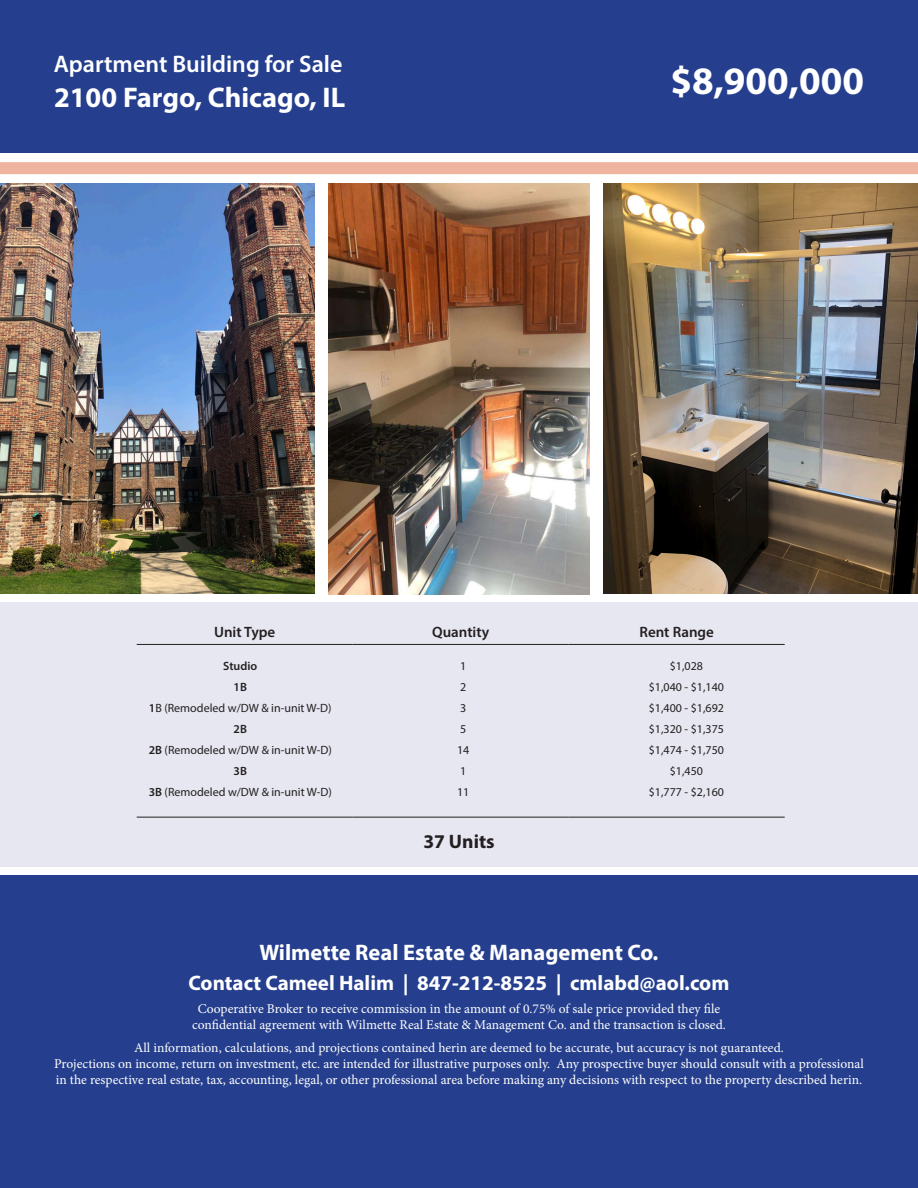
<style>
.page{position:relative;width:918px;height:1188px;background:#fff}
.page>*{position:absolute;margin:0;border:0;box-sizing:border-box;transform-origin:0 0}
.t1{font:700 39px "Myriad Pro";color:#fff}
.t2{font:700 28.5px "Myriad Pro";color:#fff}
.t3{font:600 24px "Myriad Pro";color:#fff}
.t4{font:700 22.5px "Myriad Pro";color:#fff}
.t5{font:700 21px "Myriad Pro";color:#fff}
.t6{font:700 19.5px "Myriad Pro";color:#231f20}
.t7{font:600 15px "Myriad Pro";color:#231f20}
.t8{font:13.5px/16.2px "Minion Pro";color:#fff;text-align:center}
.t9{font:12px "Myriad Pro";color:#231f20}
.t10{font:600 12px "Myriad Pro";color:#231f20}
.s1{font-weight:600}
</style>
<div class="page">
<div style="left:0;top:603px;width:918px;height:264px;background:#e7e7f2"></div>
<div style="left:0;top:0;width:918px;height:153px;background:#253f8e"></div>
<div style="left:0;top:875px;width:918px;height:313px;background:#253f8e"></div>
<div style="left:0;top:162px;width:918px;height:12px;background:#eeb49f"></div>
<hr style="left:137px;top:644px;width:216px;height:1px;background:#231f20">
<hr style="left:353px;top:644px;width:216px;height:1px;background:#231f20">
<hr style="left:569px;top:644px;width:216px;height:1px;background:#231f20">
<hr style="left:137px;top:817px;width:216px;height:1px;background:#231f20">
<hr style="left:353px;top:817px;width:216px;height:1px;background:#231f20">
<hr style="left:569px;top:817px;width:216px;height:1px;background:#231f20">
<img style="left:0;top:183px;width:314px;height:411px">
<img style="left:603px;top:183px;width:315px;height:411px">
<img style="left:328px;top:183px;width:262px;height:412px">
<h3 class="t3" style="left:54px;top:48px;width:290px">Apartment Building for Sale</h3>
<p class="t2" style="left:54px;top:78px;width:293px">2100 Fargo, Chicago, IL</p>
<p class="t1" style="left:671px;top:55px;width:195px">$8,900,000</p>
<p class="t7" style="left:214px;top:622px;width:63px">Unit Type</p>
<p class="t7" style="left:432px;top:622px;width:59px">Quantity</p>
<p class="t7" style="left:640px;top:622px;width:76px">Rent Range</p>
<p class="t10" style="left:223px;top:658px;width:36px">Studio</p>
<p class="t9" style="left:460px;top:658px;width:8px">1</p>
<p class="t9" style="left:670px;top:658px;width:35px">$1,028</p>
<p class="t10" style="left:234px;top:679px;width:15px">1B</p>
<p class="t9" style="left:460px;top:679px;width:8px">2</p>
<p class="t9" style="left:649px;top:679px;width:77px">$1,040 - $1,140</p>
<p class="t9" style="left:149px;top:700px;width:184px"><span class="s1">1</span>B (Remodeled w/DW &amp; in-unit W-D)</p>
<p class="t9" style="left:460px;top:700px;width:8px">3</p>
<p class="t9" style="left:649px;top:700px;width:77px">$1,400 - $1,692</p>
<p class="t10" style="left:234px;top:721px;width:15px">2B</p>
<p class="t9" style="left:460px;top:721px;width:8px">5</p>
<p class="t9" style="left:649px;top:721px;width:77px">$1,320 - $1,375</p>
<p class="t9" style="left:149px;top:742px;width:185px"><span class="s1">2B</span> (Remodeled w/DW &amp; in-unit W-D)</p>
<p class="t9" style="left:457px;top:742px;width:14px">14</p>
<p class="t9" style="left:649px;top:742px;width:77px">$1,474 - $1,750</p>
<p class="t10" style="left:234px;top:763px;width:15px">3B</p>
<p class="t9" style="left:460px;top:763px;width:8px">1</p>
<p class="t9" style="left:670px;top:763px;width:35px">$1,450</p>
<p class="t9" style="left:149px;top:784px;width:185px"><span class="s1">3B</span> (Remodeled w/DW &amp; in-unit W-D)</p>
<p class="t9" style="left:457px;top:784px;width:14px">11</p>
<p class="t9" style="left:649px;top:784px;width:77px">$1,777 - $2,160</p>
<p class="t6" style="left:423px;top:829px;width:73px">37 Units</p>
<h3 class="t4" style="left:259px;top:938px;width:401px">Wilmette Real Estate &amp; Management Co.</h3>
<h3 class="t5" style="left:189px;top:969px;width:542px">Contact Cameel Halim | 847-212-8525 | cmlabd@aol.com</h3>
<p class="t8" style="left:192px;top:1000px;width:535px">Cooperative Broker to receive commission in the amount of 0.75% of sale price provided they file confidential agreement with Wilmette Real Estate &amp; Management Co. and the transaction is closed.</p>
<p class="t8" style="left:54px;top:1039px;width:811px">All information, calculations, and projections contained herin are deemed to be accurate, but accuracy is not guaranteed.<br>Projections on income, return on investment, etc. are intended for illustrative purposes only. Any prospective buyer should consult with a professional in the respective real estate, tax, accounting, legal, or other professional area before making any decisions with respect to the property described herin.</p>
</div>
